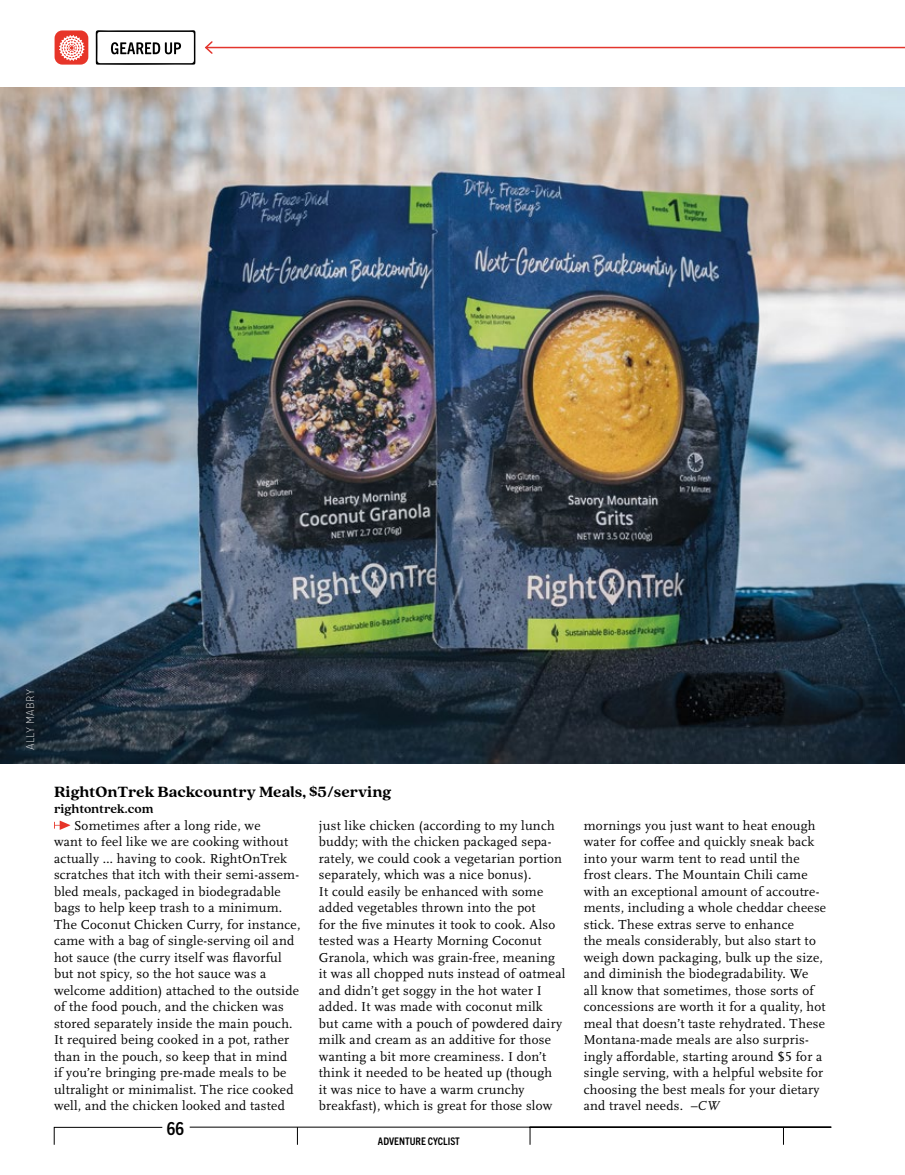
<style>
.page{position:relative;width:905px;height:1175px;background:#fff}
.page>*{position:absolute;margin:0;border:0;box-sizing:border-box;transform-origin:0 0}
.t1{font:700 condensed 18px "Trade Gothic Next SR Pro";color:#000}
.t2{font:800 16.5px "Quincy CF";color:#000}
.t3{font:13.5px/16.5px "Scala Pro";letter-spacing:.015em;color:#000}
.t4{font:700 13.5px "Quincy CF";letter-spacing:-.01em;color:#000}
.t5{font:100 12px "Clone Rounded";letter-spacing:.02em;color:#fff}
.t6{font:700 condensed 10.5px "Trade Gothic Next SR Pro";color:#000}
.s1{font-style:italic}
</style>
<div class="page">
<svg style="left:54px;top:1127px;width:109px;height:18px"></svg>
<svg style="left:189px;top:1126px;width:642px;height:19px"></svg>
<svg style="left:54px;top:820px;width:16px;height:10px"></svg>
<div style="left:55px;top:30px;width:33px;height:35px;background:#e73529;border-radius:8px"></div>
<svg style="left:59px;top:35px;width:26px;height:26px"></svg>
<svg style="left:96px;top:30px;width:99px;height:35px"></svg>
<hr style="left:904px;top:0;width:1px;height:1174px;background:#f2efeb">
<img style="left:0;top:87px;width:904px;height:677px">
<hr style="left:206px;top:47px;width:698px;height:1px;background:#e3352d">
<svg style="left:205px;top:41px;width:9px;height:13px"></svg>
<p class="t5" style="left:22px;top:750px;width:62px;rotate:-90deg">ALLY MABRY</p>
<p class="t2" style="left:54px;top:780px;width:339px">RightOnTrek Backcountry Meals, $5/serving</p>
<p class="t4" style="left:54px;top:799px;width:101px">rightontrek.com</p>
<p class="t3" style="left:54px;top:817px;width:248px;text-indent:20px">Sometimes after a long ride, we<br>want to feel like we are cooking without actually … having to cook. RightOnTrek scratches that itch with their semi-assem&shy;bled meals, packaged in biodegradable bags to help keep trash to a minimum.<br>The Coconut Chicken Curry, for instance, came with a bag of single-serving oil and hot sauce (the curry itself was flavorful but not spicy, so the hot sauce was a welcome addition) attached to the outside of the food pouch, and the chicken was stored separately inside the main pouch.<br>It required being cooked in a pot, rather than in the pouch, so keep that in mind<br>if you’re bringing pre-made meals to be ultralight or minimalist. The rice cooked well, and the chicken looked and tasted</p>
<p class="t3" style="left:319px;top:817px;width:248px">just like chicken (according to my lunch buddy; with the chicken packaged sepa&shy;rately, we could cook a vegetarian portion separately, which was a nice bonus).<br>It could easily be enhanced with some added vegetables thrown into the pot<br>for the five minutes it took to cook. Also tested was a Hearty Morning Coconut Granola, which was grain-free, meaning it was all chopped nuts instead of oatmeal and didn’t get soggy in the hot water I added. It was made with coconut milk but came with a pouch of powdered dairy milk and cream as an additive for those wanting a bit more creaminess. I don’t think it needed to be heated up (though<br>it was nice to have a warm crunchy breakfast), which is great for those slow</p>
<p class="t3" style="left:583px;top:817px;width:244px">mornings you just want to heat enough water for coffee and quickly sneak back into your warm tent to read until the frost clears. The Mountain Chili came with an exceptional amount of accoutre&shy;ments, including a whole cheddar cheese stick. These extras serve to enhance<br>the meals considerably, but also start to weigh down packaging, bulk up the size, and diminish the biodegradability. We<br>all know that sometimes, those sorts of concessions are worth it for a quality, hot meal that doesn’t taste rehydrated. These Montana-made meals are also surpris&shy;ingly affordable, starting around $5 for a single serving, with a helpful website for choosing the best meals for your dietary and travel needs. <span class="s1">–CW</span></p>
<h1 class="t1" style="left:167px;top:1115px;width:19px">66</h1>
<p class="t6" style="left:378px;top:1134px;width:83px">ADVENTURE CYCLIST</p>
</div>
